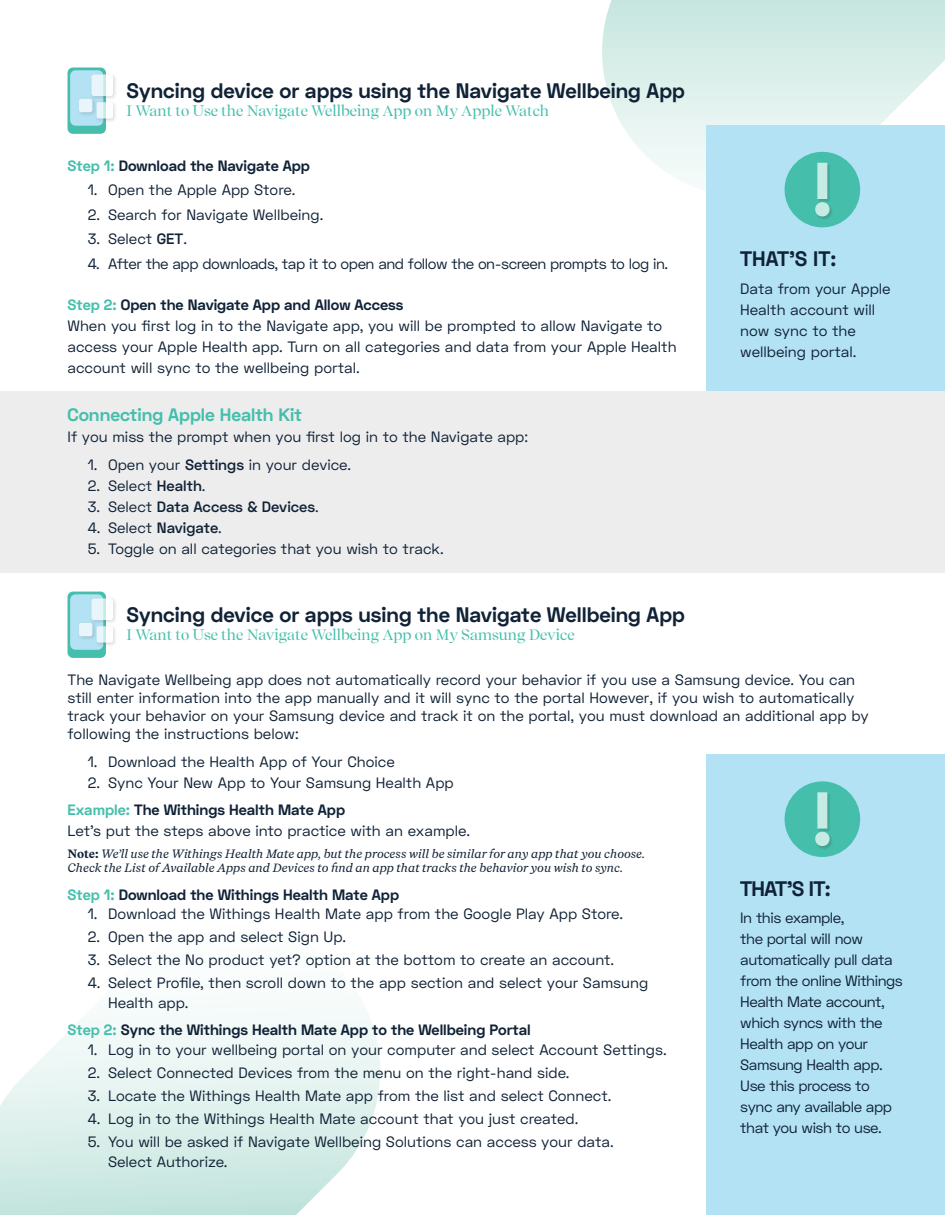
<style>
.page{position:relative;width:945px;height:1215px;background:#fff}
.page>*{position:absolute;margin:0;border:0;box-sizing:border-box;transform-origin:0 0}
.Subheading{font:700 21px "Space Grotesk";color:#102236}
.Example_Header{font:700 18px "Space Grotesk";color:#45bfab}
.Body_Copy{font:15px/21px "Space Grotesk";color:#102236}
.Body_Copy-2{font:15px/21px "Space Grotesk";letter-spacing:-.03em;color:#102236}
.Example_Header-2{font:700 15px "Space Grotesk";color:#102236}
.Sub_Subheader{font:15px "Recife Display";color:#45bfab}
.t1{font:600 15px "Space Grotesk";color:#102236}
.Note_Text{font:italic 12px/14.4px "Recife Text";color:#102236}
.s1{color:#45bfab}
.s2{font-weight:600}
.s3{font-weight:400}
.s4{font-weight:700;font-style:normal}
</style>
<div class="page">
<svg style="left:0;top:1005px;width:380px;height:210px"></svg>
<div style="left:0;top:391px;width:945px;height:182px;background:#ededee"></div>
<svg style="left:602px;top:0;width:343px;height:184px;background:#dcefeb"></svg>
<div style="left:68px;top:68px;width:38px;height:66px;background:#45bfab;border-radius:5px"></div>
<div style="left:70px;top:70px;width:33px;height:56px;background:#b4e2f5;border-radius:5px"></div>
<div style="left:89px;top:72px;width:29px;height:29px;background:#231f20;opacity:.25"></div>
<svg style="left:91px;top:74px;width:22px;height:22px"></svg>
<div style="left:77px;top:97px;width:20px;height:20px;background:#231f20;opacity:.25"></div>
<div style="left:79px;top:99px;width:13px;height:13px;background:#e8f6fb;border-radius:2px"></div>
<div style="left:94px;top:100px;width:24px;height:23px;background:#231f20;opacity:.25"></div>
<svg style="left:97px;top:102px;width:16px;height:17px"></svg>
<div style="left:68px;top:592px;width:38px;height:66px;background:#45bfab;border-radius:5px"></div>
<div style="left:70px;top:594px;width:33px;height:56px;background:#b4e2f5;border-radius:5px"></div>
<div style="left:89px;top:596px;width:29px;height:29px;background:#231f20;opacity:.25"></div>
<svg style="left:91px;top:598px;width:22px;height:22px"></svg>
<div style="left:77px;top:621px;width:20px;height:20px;background:#231f20;opacity:.25"></div>
<div style="left:79px;top:623px;width:13px;height:13px;background:#e8f6fb;border-radius:2px"></div>
<div style="left:94px;top:624px;width:24px;height:23px;background:#231f20;opacity:.25"></div>
<svg style="left:97px;top:626px;width:16px;height:17px"></svg>
<div style="left:706px;top:125px;width:239px;height:266px;background:#b4e2f5"></div>
<div style="left:785px;top:152px;width:75px;height:75px;background:#45bfab;border-radius:50%"></div>
<div style="left:815px;top:163px;width:19px;height:58px;background:#231f20;opacity:.25"></div>
<svg style="left:815px;top:163px;width:15px;height:53px"></svg>
<div style="left:706px;top:754px;width:239px;height:461px;background:#b4e2f5"></div>
<div style="left:785px;top:781px;width:75px;height:76px;background:#45bfab;border-radius:50%"></div>
<div style="left:815px;top:792px;width:19px;height:58px;background:#231f20;opacity:.25"></div>
<svg style="left:815px;top:792px;width:15px;height:54px"></svg>
<p class="Subheading" style="left:127px;top:77px;width:560px">Syncing device or apps using the Navigate Wellbeing App</p>
<p class="Sub_Subheader" style="left:127px;top:100px;width:424px">I Want to Use the Navigate Wellbeing App on My Apple Watch</p>
<p class="Example_Header-2" style="left:68px;top:156px;width:244px"><span class="s1">Step 1:</span> Download the Navigate App</p>
<p class="Body_Copy" style="left:88px;top:179px;width:209px">1. Open the Apple App Store.</p>
<p class="Body_Copy" style="left:88px;top:204px;width:237px">2. Search for Navigate Wellbeing.</p>
<p class="Body_Copy" style="left:88px;top:228px;width:101px">3. Select <span class="s2">GET</span>.</p>
<p class="Body_Copy-2" style="left:88px;top:253px;width:582px">4. After the app downloads, tap it to open and follow the on-screen prompts to log in.</p>
<p class="Example_Header-2" style="left:68px;top:295px;width:337px"><span class="s1">Step 2:</span> Open the Navigate App and Allow Access</p>
<p class="Body_Copy" style="left:68px;top:315px;width:611px">When you first log in to the Navigate app, you will be prompted to allow Navigate to access your Apple Health app. Turn on all categories and data from your Apple Health account will sync to the wellbeing portal.</p>
<p class="Example_Header" style="left:68px;top:403px;width:236px">Connecting Apple Health Kit</p>
<p class="Body_Copy" style="left:68px;top:426px;width:462px">If you miss the prompt when you first log in to the Navigate app:</p>
<p class="Body_Copy" style="left:88px;top:454px;width:265px">1. Open your <span class="s2">Settings</span> in your device.</p>
<p class="Body_Copy" style="left:88px;top:475px;width:119px">2. Select <span class="s2">Health</span>.</p>
<p class="t1" style="left:88px;top:497px;width:233px"><span class="s3">3. Select</span> Data Access &amp; Devices<span class="s3">.</span></p>
<p class="Body_Copy" style="left:88px;top:517px;width:136px">4. Select <span class="s2">Navigate</span>.</p>
<p class="Body_Copy" style="left:88px;top:538px;width:357px">5. Toggle on all categories that you wish to track.</p>
<p class="Subheading" style="left:740px;top:245px;width:98px">THAT’S IT:</p>
<p class="Body_Copy" style="left:740px;top:278px;width:152px">Data from your Apple<br>Health account will now sync to the wellbeing portal.</p>
<p class="Subheading" style="left:127px;top:601px;width:560px">Syncing device or apps using the Navigate Wellbeing App</p>
<p class="Sub_Subheader" style="left:127px;top:624px;width:450px">I Want to Use the Navigate Wellbeing App on My Samsung Device</p>
<p class="Body_Copy" style="left:68px;top:671px;width:803px;line-height:18px">The Navigate Wellbeing app does not automatically record your behavior if you use a Samsung device. You can still enter information into the app manually and it will sync to the portal However, if you wish to automatically track your behavior on your Samsung device and track it on the portal, you must download an additional app by following the instructions below:</p>
<p class="Body_Copy" style="left:88px;top:751px;width:309px">1. Download the Health App of Your Choice</p>
<p class="Body_Copy" style="left:88px;top:772px;width:368px">2. Sync Your New App to Your Samsung Health App</p>
<p class="Example_Header-2" style="left:68px;top:800px;width:279px"><span class="s1">Example:</span> The Withings Health Mate App</p>
<p class="Body_Copy" style="left:68px;top:821px;width:404px">Let’s put the steps above into practice with an example.</p>
<p class="Note_Text" style="left:68px;top:846px;width:579px"><span class="s4">Note:</span> We’ll use the Withings Health Mate app, but the process will be similar for any app that you choose.<br>Check the List of Available Apps and Devices to find an app that tracks the behavior you wish to sync.</p>
<p class="Example_Header-2" style="left:68px;top:885px;width:333px"><span class="s1">Step 1:</span> Download the Withings Health Mate App</p>
<p class="Body_Copy" style="left:88px;top:903px;width:537px">1. Download the Withings Health Mate app from the Google Play App Store.</p>
<p class="Body_Copy" style="left:88px;top:926px;width:260px">2. Open the app and select Sign Up.</p>
<p class="Body_Copy" style="left:88px;top:949px;width:528px">3. Select the No product yet? option at the bottom to create an account.</p>
<p class="Body_Copy" style="left:108px;top:973px;width:542px;line-height:19.5px;text-indent:-20px">4. Select Profile, then scroll down to the app section and select your Samsung<br>Health app.</p>
<p class="Example_Header-2" style="left:68px;top:1020px;width:465px"><span class="s1">Step 2:</span> Sync the Withings Health Mate App to the Wellbeing Portal</p>
<p class="Body_Copy" style="left:88px;top:1039px;width:580px">1. Log in to your wellbeing portal on your computer and select Account Settings.</p>
<p class="Body_Copy" style="left:88px;top:1062px;width:483px">2. Select Connected Devices from the menu on the right-hand side.</p>
<p class="Body_Copy" style="left:88px;top:1085px;width:525px">3. Locate the Withings Health Mate app from the list and select Connect.</p>
<p class="Body_Copy" style="left:88px;top:1108px;width:492px">4. Log in to the Withings Health Mate account that you just created.</p>
<p class="Body_Copy" style="left:108px;top:1132px;width:507px;line-height:19.5px;text-indent:-20px">5. You will be asked if Navigate Wellbeing Solutions can access your data.<br>Select Authorize.</p>
<p class="Subheading" style="left:740px;top:875px;width:92px">THAT’S IT:</p>
<p class="Body_Copy-2" style="left:740px;top:908px;width:164px">In this example,<br>the portal will now automatically pull data from the online Withings<br>Health Mate account, which syncs with the<br>Health app on your<br>Samsung Health app.<br>Use this process to sync any available app that you wish to use.</p>
</div>
